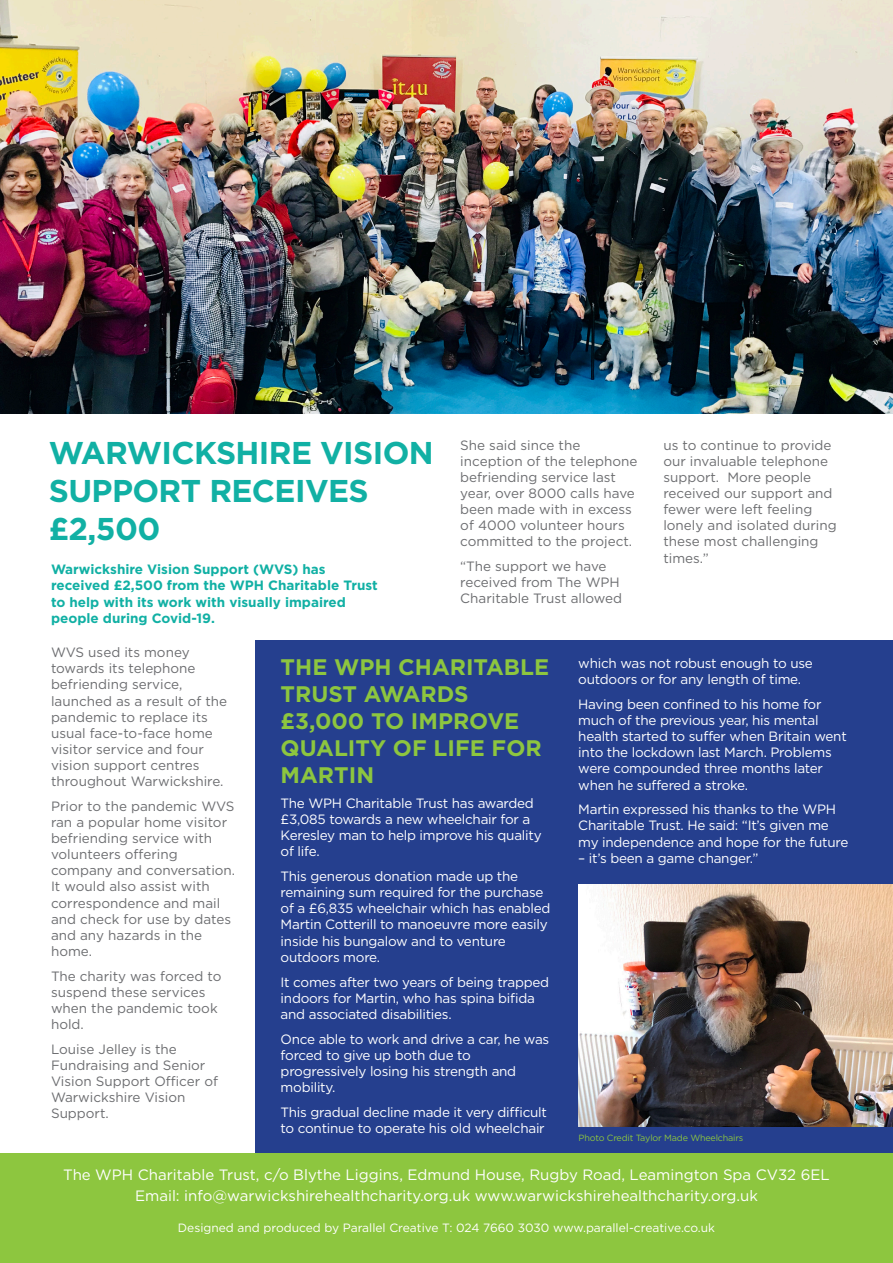
<style>
.page{position:relative;width:893px;height:1263px;background:#fff}
.page>*{position:absolute;margin:0;border:0;box-sizing:border-box;transform-origin:0 0}
.t1{font:700 31.5px/37.8px "Gotham";letter-spacing:-.02em;color:#11b0a4}
.t2{font:700 22.5px/27px "Gotham";color:#8dc63f}
.t3{font:15px/21px "Gotham";color:#fff;text-align:center}
.t4{font:13.5px/16.2px "Gotham";letter-spacing:-.02em;color:#fff}
.t5{font:13.5px/16.2px "Gotham";color:#6c6d70}
.t6{font:700 13.5px/16.2px "Gotham";color:#11b0a4}
.t7{font:12px "Gotham";color:#fff}
.t8{font:9px "Gotham";letter-spacing:-.02em;color:#8dc63f}
</style>
<div class="page">
<div style="left:255px;top:639px;width:638px;height:514px;background:#253f8e"></div>
<div style="left:0;top:1153px;width:893px;height:110px;background:#8dc63f"></div>
<img style="left:0;top:0;width:893px;height:413px">
<img style="left:578px;top:884px;width:315px;height:243px">
<p class="t5" style="left:460px;top:436px;width:179px">She said since the inception of the telephone befriending service last year, over 8000 calls have been made with in excess of 4000 volunteer hours committed to the project.</p>
<p class="t5" style="left:460px;top:558px;width:163px">“The support we have received from The WPH<br>Charitable Trust allowed</p>
<p class="t5" style="left:663px;top:436px;width:175px">us to continue to provide our invaluable telephone support. More people received our support and fewer were left feeling lonely and isolated during these most challenging times.”</p>
<p class="t1" style="left:49px;top:434px;width:386px">WARWICKSHIRE VISION<br>SUPPORT RECEIVES £2,500</p>
<p class="t6" style="left:51px;top:561px;width:328px">Warwickshire Vision Support (WVS) has received £2,500 from the WPH Charitable Trust to help with its work with visually impaired people during Covid-19.</p>
<p class="t5" style="left:51px;top:644px;width:178px">WVS used its money towards its telephone befriending service, launched as a result of the pandemic to replace its usual face-to-face home visitor service and four vision support centres throughout Warwickshire.</p>
<p class="t5" style="left:51px;top:798px;width:186px">Prior to the pandemic WVS ran a popular home visitor befriending service with volunteers offering company and conversation.<br>It would also assist with correspondence and mail and check for use by dates and any hazards in the home.</p>
<p class="t5" style="left:51px;top:967px;width:172px">The charity was forced to suspend these services when the pandemic took hold.</p>
<p class="t5" style="left:51px;top:1040px;width:168px">Louise Jelley is the<br>Fundraising and Senior<br>Vision Support Officer of<br>Warwickshire Vision<br>Support.</p>
<p class="t4" style="left:578px;top:654px;width:236px">which was not robust enough to use outdoors or for any length of time.</p>
<p class="t4" style="left:578px;top:695px;width:270px">Having been confined to his home for much of the previous year, his mental health started to suffer when Britain went into the lockdown last March. Problems were compounded three months later when he suffered a stroke.</p>
<p class="t4" style="left:578px;top:801px;width:272px">Martin expressed his thanks to the WPH<br>Charitable Trust. He said: “It’s given me my independence and hope for the future</p>
<p class="t4" style="left:578px;top:850px;width:182px">– it’s been a game changer.”</p>
<p class="t2" style="left:281px;top:653px;width:270px">THE WPH CHARITABLE<br>TRUST AWARDS £3,000 TO IMPROVE<br>QUALITY OF LIFE FOR<br>MARTIN</p>
<p class="t4" style="left:281px;top:794px;width:262px">The WPH Charitable Trust has awarded £3,085 towards a new wheelchair for a<br>Keresley man to help improve his quality of life.</p>
<p class="t4" style="left:281px;top:868px;width:271px">This generous donation made up the remaining sum required for the purchase of a £6,835 wheelchair which has enabled Martin Cotterill to manoeuvre more easily inside his bungalow and to venture outdoors more.</p>
<p class="t4" style="left:281px;top:973px;width:270px">It comes after two years of being trapped indoors for Martin, who has spina bifida and associated disabilities.</p>
<p class="t4" style="left:281px;top:1030px;width:270px">Once able to work and drive a car, he was forced to give up both due to progressively losing his strength and mobility.</p>
<p class="t4" style="left:281px;top:1104px;width:268px">This gradual decline made it very difficult to continue to operate his old wheelchair</p>
<p class="t8" style="left:578px;top:1132px;width:166px">Photo Credit Taylor Made Wheelchairs</p>
<p class="t3" style="left:63px;top:1163px;width:768px">The WPH Charitable Trust, c/o Blythe Liggins, Edmund House, Rugby Road, Leamington Spa CV32 6EL<br>Email: info@warwickshirehealthcharity.org.uk www.warwickshirehealthcharity.org.uk</p>
<p class="t7" style="left:178px;top:1219px;width:539px">Designed and produced by Parallel Creative T: 024 7660 3030 www.parallel-creative.co.uk</p>
</div>
